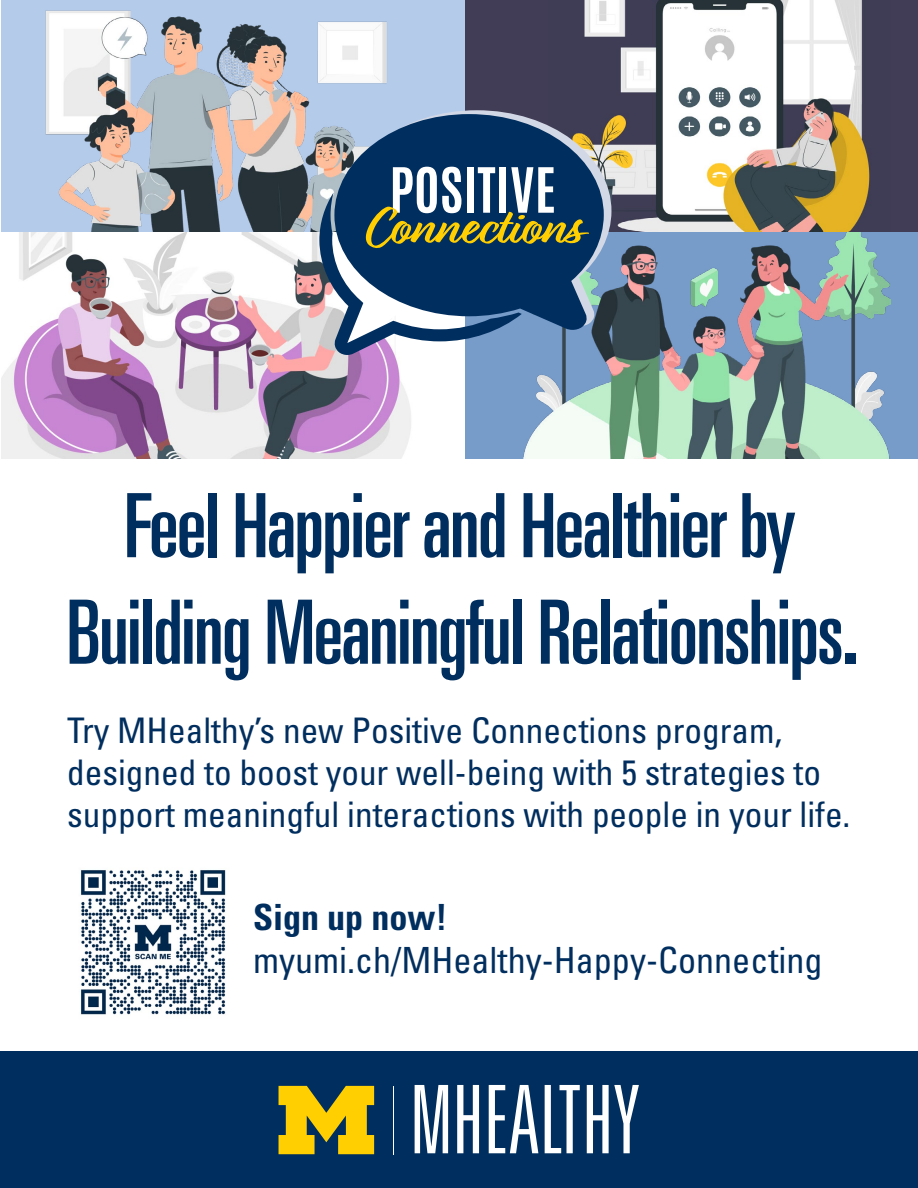
<style>
.page{position:relative;width:918px;height:1188px;background:#fff}
.page>*{position:absolute;margin:0;border:0;box-sizing:border-box;transform-origin:0 0}
.t1{font:ultra-condensed 88.8px/106.5px "Univers LT Std";letter-spacing:-.02em;color:#002e5e;text-align:center}
.t2{font:condensed 36.15px "Univers LT Std";color:#002e5e}
.t3{font:700 condensed 36.15px "Univers LT Std";color:#002e5e}
.t4{font:condensed 35.25px/42.3px "Univers LT Std";color:#002e5e}
</style>
<div class="page">
<div style="left:0;top:1051px;width:917px;height:137px;background:#002e5e"></div>
<img style="left:80px;top:870px;width:146px;height:145px">
<hr style="left:393px;top:1086px;width:1px;height:68px;background:#fff">
<svg style="left:279px;top:1086px;width:95px;height:68px"></svg>
<svg style="left:415px;top:1085px;width:33px;height:68px"></svg>
<svg style="left:457px;top:1085px;width:22px;height:68px"></svg>
<svg style="left:489px;top:1085px;width:49px;height:68px"></svg>
<svg style="left:545px;top:1085px;width:35px;height:68px"></svg>
<svg style="left:587px;top:1085px;width:52px;height:68px"></svg>
<div style="left:1px;top:0;width:464px;height:233px;background:#b4cbea"></div>
<img style="left:24px;top:10px;width:363px;height:223px">
<div style="left:465px;top:0;width:453px;height:233px;background:#413d56"></div>
<img style="left:584px;top:0;width:306px;height:233px">
<img style="left:1px;top:233px;width:410px;height:226px">
<div style="left:465px;top:233px;width:453px;height:226px;background:#779cca"></div>
<img style="left:523px;top:233px;width:368px;height:226px">
<svg style="left:342px;top:110px;width:269px;height:216px"></svg>
<svg style="left:334px;top:114px;width:270px;height:216px;fill:#002e5e"></svg>
<svg style="left:319px;top:167px;width:270px;height:188px"></svg>
<p class="t1" style="left:66px;top:472px;width:794px">Feel Happier and Healthier by<br>Building Meaningful Relationships.</p>
<p class="t4" style="left:67px;top:708px;width:785px">Try MHealthy’s new Positive Connections program, designed to boost your well-being with 5 strategies to support meaningful interactions with people in your life.</p>
<p class="t3" style="left:253px;top:895px;width:196px">Sign up now!</p>
<p class="t2" style="left:253px;top:937px;width:571px">myumi.ch/MHealthy-Happy-Connecting</p>
</div>
